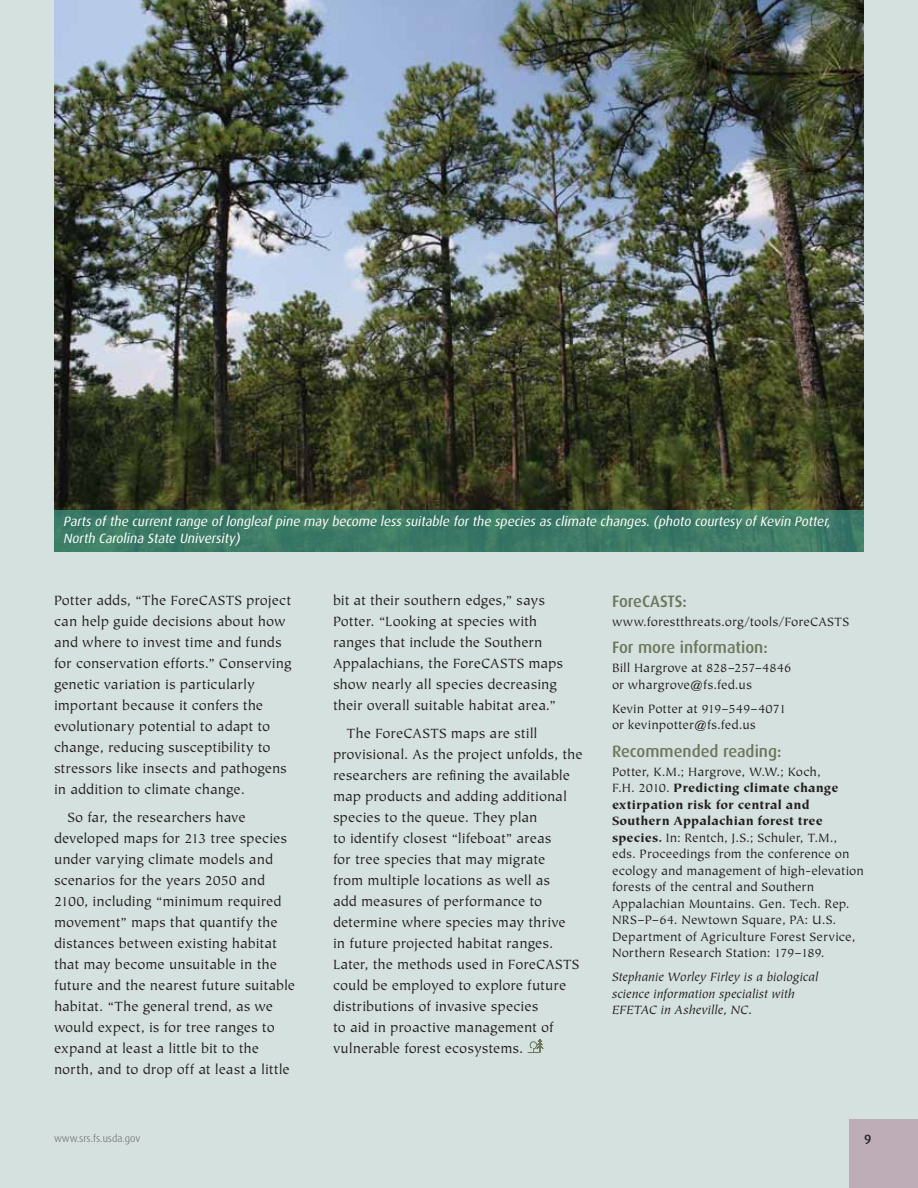
<style>
.page{position:relative;width:918px;height:1188px;background:#d5e1de}
.page>*{position:absolute;margin:0;border:0;box-sizing:border-box;transform-origin:0 0}
.t1{font:500 16.5px "Dax";color:#6c775d}
.t2{font:15px/21px "Tiepolo Std";color:#231f20}
.t3{font:13.5px/16.5px "Tiepolo Std";color:#231f20}
.t4{font:italic 13.5px/16.2px "Dax";color:#fff}
.t5{font:italic 13.5px/16.5px "Tiepolo Std";letter-spacing:.005em;color:#231f20}
.t6{font:500 13.5px "Dax";color:#231f20}
.t7{font:300 10.5px "Dax";color:#58595b}
.s1{font-weight:900}
</style>
<div class="page">
<div style="left:850px;top:1120px;width:68px;height:68px;background:#beacb7"></div>
<svg style="left:528px;top:1038px;width:16px;height:15px"></svg>
<img style="left:55px;top:0;width:809px;height:510px">
<svg style="left:55px;top:510px;width:809px;height:42px;background:#3d7b66"></svg>
<p class="t4" style="left:63px;top:514px;width:771px">Parts of the current range of longleaf pine may become less suitable for the species as climate changes. (photo courtesy of Kevin Potter,<br>North Carolina State University)</p>
<p class="t2" style="left:54px;top:590px;width:239px">Potter adds, “The ForeCASTS project can help guide decisions about how and where to invest time and funds for conservation efforts.” Conserving genetic variation is particularly important because it confers the evolutionary potential to adapt to change, reducing susceptibility to stressors like insects and pathogens in addition to climate change.</p>
<p class="t2" style="left:54px;top:807px;width:243px;text-indent:14px">So far, the researchers have developed maps for 213 tree species under varying climate models and scenarios for the years 2050 and 2100, including “minimum required movement” maps that quantify the distances between existing habitat that may become unsuitable in the future and the nearest future suitable habitat. “The general trend, as we would expect, is for tree ranges to expand at least a little bit to the north, and to drop off at least a little</p>
<p class="t2" style="left:333px;top:590px;width:232px">bit at their southern edges,” says Potter. “Looking at species with ranges that include the Southern Appalachians, the ForeCASTS maps show nearly all species decreasing their overall suitable habitat area.”</p>
<p class="t2" style="left:333px;top:723px;width:251px;text-indent:14px">The ForeCASTS maps are still provisional. As the project unfolds, the researchers are refining the available map products and adding additional species to the queue. They plan<br>to identify closest “lifeboat” areas<br>for tree species that may migrate<br>from multiple locations as well as<br>add measures of performance to determine where species may thrive<br>in future projected habitat ranges.<br>Later, the methods used in ForeCASTS could be employed to explore future distributions of invasive species<br>to aid in proactive management of vulnerable forest ecosystems.</p>
<p class="t1" style="left:612px;top:592px;width:76px">ForeCASTS:</p>
<p class="t3" style="left:612px;top:614px;width:239px">www.forestthreats.org/tools/ForeCASTS</p>
<p class="t1" style="left:612px;top:638px;width:157px">For more information:</p>
<p class="t3" style="left:612px;top:660px;width:181px">Bill Hargrove at 828–257–4846 or whargrove@fs.fed.us</p>
<p class="t3" style="left:612px;top:701px;width:176px">Kevin Potter at 919–549–4071 or kevinpotter@fs.fed.us</p>
<p class="t1" style="left:612px;top:742px;width:171px">Recommended reading:</p>
<p class="t3" style="left:612px;top:764px;width:253px">Potter, K.M.; Hargrove, W.W.; Koch,<br>F.H. 2010. <span class="s1">Predicting climate change extirpation risk for central and Southern Appalachian forest tree species.</span> In: Rentch, J.S.; Schuler, T.M., eds. Proceedings from the conference on ecology and management of high-elevation forests of the central and Southern Appalachian Mountains. Gen. Tech. Rep.<br>NRS–P–64. Newtown Square, PA: U.S.<br>Department of Agriculture Forest Service, Northern Research Station: 179–189.</p>
<p class="t5" style="left:612px;top:969px;width:208px">Stephanie Worley Firley is a biological science information specialist with<br>EFETAC in Asheville, NC.</p>
<p class="t7" style="left:54px;top:1133px;width:88px">www.srs.fs.usda.gov</p>
<p class="t6" style="left:864px;top:1132px;width:9px">9</p>
</div>
